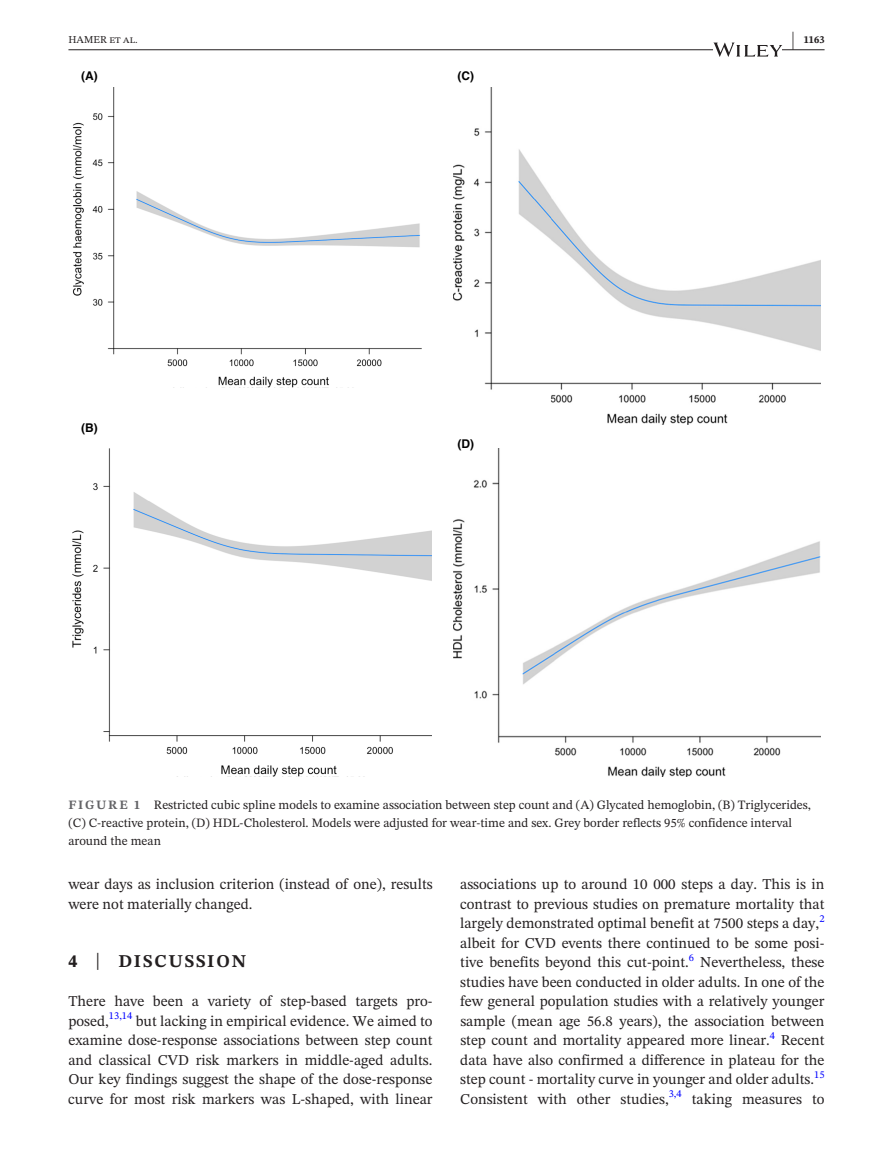
<style>
.page{position:relative;width:893px;height:1174px;background:#fff}
.page>*{position:absolute;margin:0;border:0;box-sizing:border-box;transform-origin:0 0}
.t1{font:700 21px "STIX Two Text";color:#231f20;scale:.42 1}
.t2{font:700 18px "STIX Two Text";letter-spacing:.1em;color:#231f20}
.t3{font:15px/19.5px "STIX Two Text";color:#231f20;text-align:justify}
.t4{font:12.75px/18px "STIX Two Text";color:#231f20}
.t5{font:700 12px "Helvetica";color:#000}
.t6{font:10.5px "STIX Two Text";color:#00f}
.t7{font:10.5px "STIX Two Text";color:#231f20}
.t8{font:700 10.5px "STIX Two Text";color:#231f20}
.s1{font-weight:700;color:#636366}
.s2{font-weight:400;font-size:23.7px}
</style>
<div class="page">
<hr style="left:68px;top:49px;width:756px;height:1px;background:#231f20">
<svg style="left:713px;top:43px;width:69px;height:14px"></svg>
<img style="left:72px;top:87px;width:359px;height:689px">
<img style="left:453px;top:87px;width:368px;height:338px">
<img style="left:453px;top:448px;width:368px;height:328px">
<h1 class="t1" style="left:792px;top:24px;width:8px">|</h1>
<p class="t7" style="left:68px;top:32px;width:71px">HAMER et al.</p>
<p class="t8" style="left:804px;top:32px;width:22px">1163</p>
<p class="t5" style="left:81px;top:66px;width:18px">(A)</p>
<p class="t5" style="left:458px;top:66px;width:18px">(C)</p>
<p class="t5" style="left:81px;top:418px;width:18px">(B)</p>
<p class="t5" style="left:458px;top:434px;width:18px">(D)</p>
<p class="t4" style="left:68px;top:795px;width:744px"><span class="s1">FIGURE 1</span> Restricted cubic spline models to examine association between step count and (A) Glycated hemoglobin, (B) Triglycerides, (C) C-reactive protein, (D) HDL-Cholesterol. Models were adjusted for wear-time and sex. Grey border reflects 95% confidence interval around the mean</p>
<p class="t3" style="left:68px;top:874px;width:366px">wear days as inclusion criterion (instead of one), results were not materially changed.</p>
<p class="t2" style="left:68px;top:948px;width:179px">4 <span class="s2">|</span> DISCUSSION</p>
<p class="t3" style="left:68px;top:991px;width:366px">There have been a variety of step-based targets pro&shy;posed,</p>
<p class="t6" style="left:109px;top:1008px;width:25px">13,14</p>
<p class="t3" style="left:68px;top:1011px;width:366px;text-indent:67px">but lacking in empirical evidence. We aimed to examine dose-response associations between step count and classical CVD risk markers in middle-aged adults.<br>Our key findings suggest the shape of the dose-response curve for most risk markers was L-shaped, with linear</p>
<p class="t3" style="left:460px;top:874px;width:366px">associations up to around 10 000 steps a day. This is in contrast to previous studies on premature mortality that largely demonstrated optimal benefit at 7500 steps a day,</p>
<p class="t6" style="left:819px;top:910px;width:7px">2</p>
<p class="t3" style="left:460px;top:933px;width:366px">albeit for CVD events there continued to be some posi&shy;tive benefits beyond this cut-point.</p>
<p class="t6" style="left:689px;top:949px;width:7px">6</p>
<p class="t3" style="left:460px;top:952px;width:366px;text-indent:240px">Nevertheless, these studies have been conducted in older adults. In one of the few general population studies with a relatively younger sample (mean age 56.8 years), the association between step count and mortality appeared more linear.</p>
<p class="t6" style="left:770px;top:1027px;width:7px">4</p>
<p class="t3" style="left:460px;top:1030px;width:366px;text-indent:320px">Recent data have also confirmed a difference in plateau for the step count - mortality curve in younger and older adults.</p>
<p class="t6" style="left:814px;top:1066px;width:12px">15</p>
<p class="t3" style="left:460px;top:1089px;width:210px">Consistent with other studies,</p>
<p class="t6" style="left:669px;top:1086px;width:15px">3,4</p>
<p class="t3" style="left:692px;top:1089px;width:134px">taking measures to</p>
</div>
